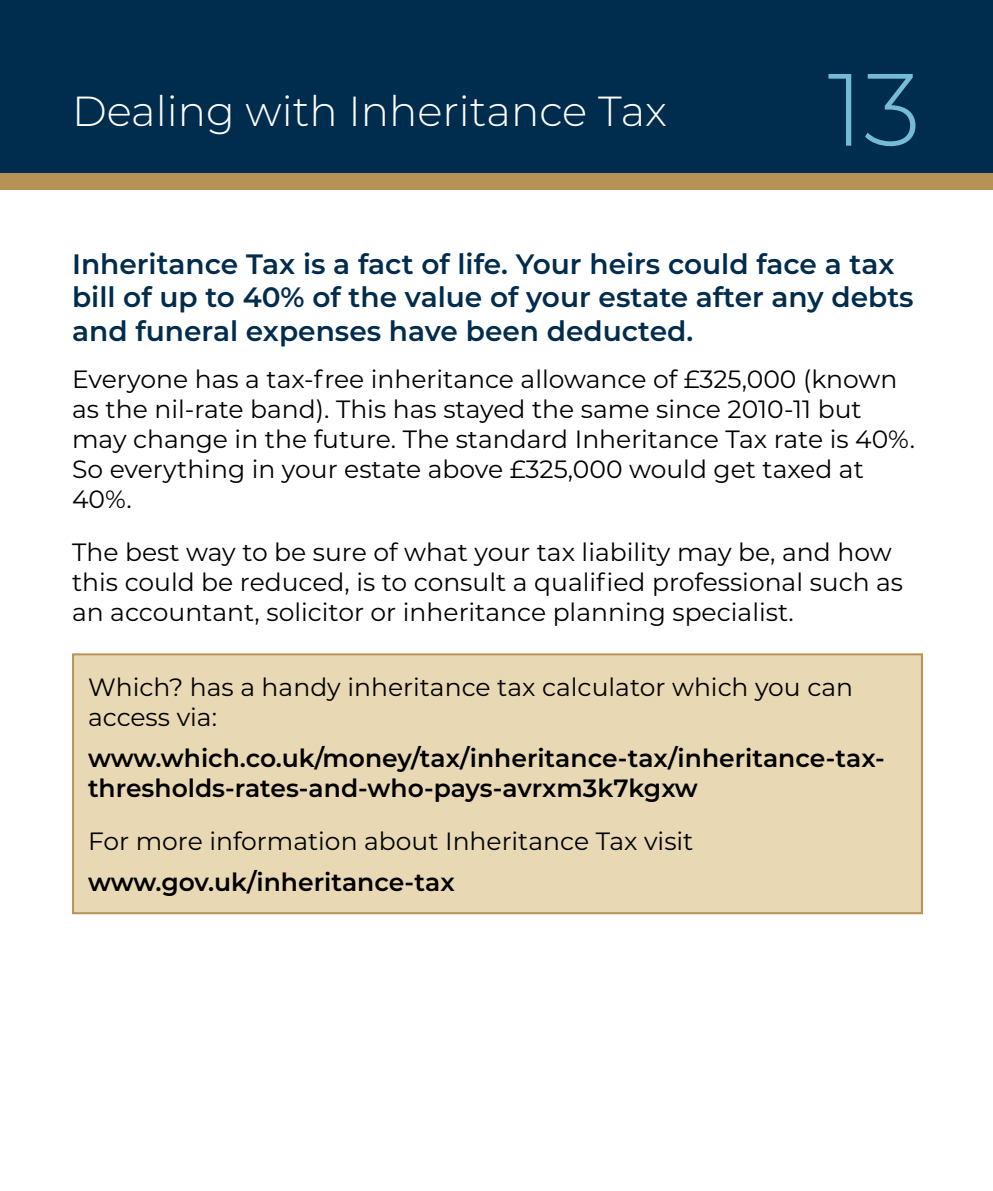
<style>
.page{position:relative;width:993px;height:1191px;background:#fff}
.page>*{position:absolute;margin:0;border:0;box-sizing:border-box;transform-origin:0 0}
.t1{font:300 102.4px "Montserrat Alternates";color:#75bbd5}
.t2{font:300 42px "Montserrat";color:#fff}
.t3{font:600 28px/33.6px "Montserrat";color:#002c4d}
.t4{font:25px/30px "Montserrat";color:#000}
.t5{font:600 25px/30px "Montserrat";color:#000}
</style>
<div class="page">
<div style="left:0;top:9px;width:992px;height:181px;background:#b79257"></div>
<div style="left:0;top:0;width:992px;height:173px;background:#002c4d"></div>
<div style="left:72px;top:653px;width:850px;height:261px;background:#e8d9b4;border:2px solid #b79257"></div>
<h2 class="t2" style="left:72px;top:82px;width:596px">Dealing with Inheritance Tax</h2>
<h1 class="t1" style="left:827px;top:40px;width:95px">13</h1>
<p class="t3" style="left:72px;top:246px;width:842px">Inheritance Tax is a fact of life. Your heirs could face a tax bill of up to 40% of the value of your estate after any debts and funeral expenses have been deducted.</p>
<p class="t4" style="left:72px;top:363px;width:844px">Everyone has a tax-free inheritance allowance of £325,000 (known as the nil-rate band). This has stayed the same since 2010-11 but may change in the future. The standard Inheritance Tax rate is 40%.<br>So everything in your estate above £325,000 would get taxed at 40%.</p>
<p class="t4" style="left:72px;top:536px;width:832px">The best way to be sure of what your tax liability may be, and how this could be reduced, is to consult a qualified professional such as an accountant, solicitor or inheritance planning specialist.</p>
<p class="t4" style="left:88px;top:671px;width:766px">Which? has a handy inheritance tax calculator which you can access via:</p>
<p class="t5" style="left:88px;top:742px;width:797px">www.which.co.uk/money/tax/inheritance-tax/inheritance-tax&shy;thresholds-rates-and-who-pays-avrxm3k7kgxw</p>
<p class="t4" style="left:88px;top:825px;width:606px">For more information about Inheritance Tax visit</p>
<p class="t5" style="left:88px;top:866px;width:368px">www.gov.uk/inheritance-tax</p>
</div>
